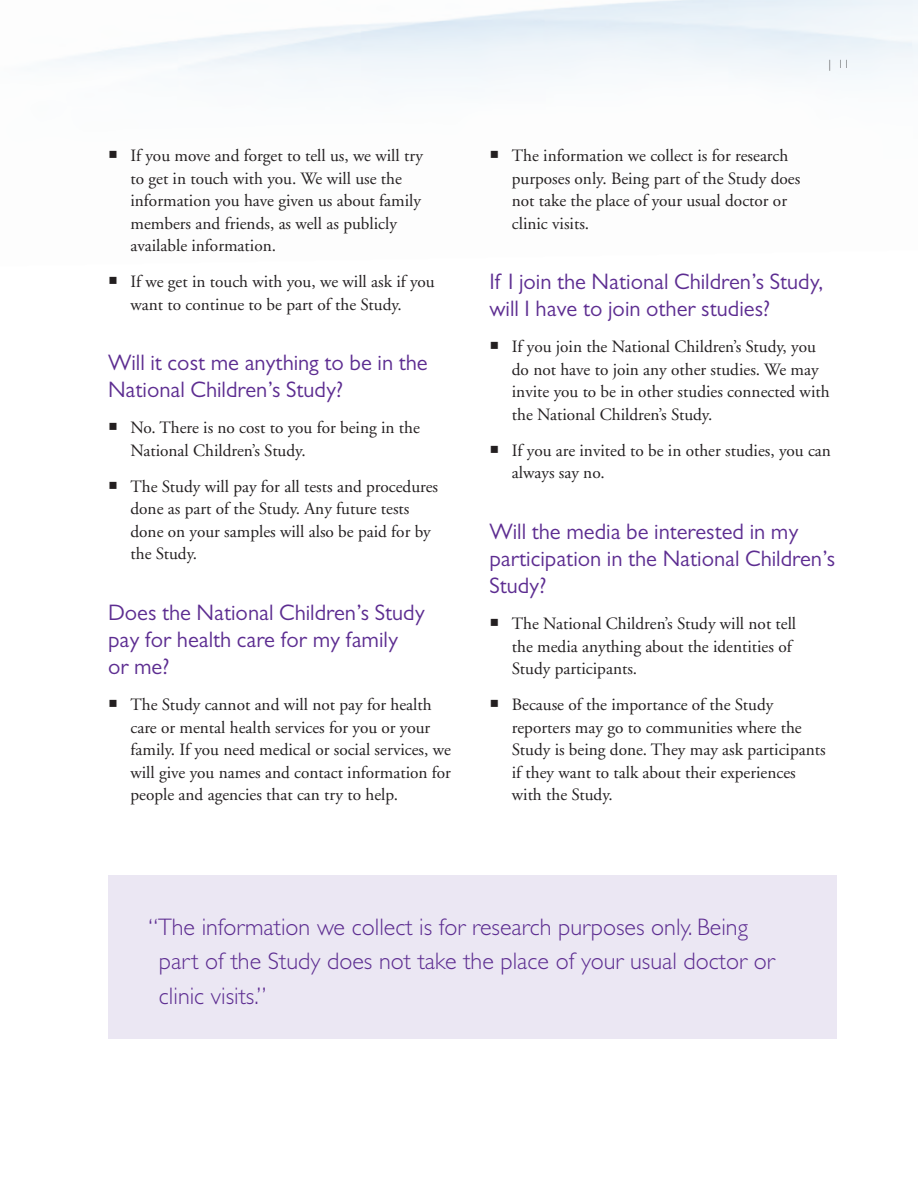
<style>
.page{position:relative;width:918px;height:1188px;background:#fff}
.page>*{position:absolute;margin:0;border:0;box-sizing:border-box;transform-origin:0 0}
.Pull_Quotes{font:300 24px/34.5px "Gill Sans";color:#5d2d91}
._1_Head{font:22.5px/27px "Gill Sans";color:#5d2d91}
._1_Main_Bullet{font:17.25px/22.5px "Adobe Garamond";color:#231f20}
.t1{font:300 12px "Gill Sans";color:#57585a}
</style>
<div class="page">
<div style="left:108px;top:875px;width:729px;height:164px;background:#ebe7f3"></div>
<p class="_1_Main_Bullet" style="left:130px;top:145px;width:294px">If you move and forget to tell us, we will try to get in touch with you. We will use the information you have given us about family members and friends, as well as publicly available information.</p>
<p class="_1_Main_Bullet" style="left:130px;top:271px;width:306px">If we get in touch with you, we will ask if you want to continue to be part of the Study.</p>
<p class="_1_Head" style="left:108px;top:349px;width:321px">Will it cost me anything to be in the<br>National Children’s Study?</p>
<p class="_1_Main_Bullet" style="left:130px;top:417px;width:291px">No. There is no cost to you for being in the<br>National Children’s Study.</p>
<p class="_1_Main_Bullet" style="left:130px;top:476px;width:309px">The Study will pay for all tests and procedures done as part of the Study. Any future tests done on your samples will also be paid for by the Study.</p>
<p class="_1_Head" style="left:108px;top:599px;width:318px">Does the National Children’s Study pay for health care for my family<br>or me?</p>
<p class="_1_Main_Bullet" style="left:130px;top:694px;width:322px">The Study cannot and will not pay for health care or mental health services for you or your family. If you need medical or social services, we will give you names and contact information for people and agencies that can try to help.</p>
<p class="t1" style="left:829px;top:57px;width:23px">| 11</p>
<p class="_1_Main_Bullet" style="left:512px;top:145px;width:290px">The information we collect is for research purposes only. Being part of the Study does not take the place of your usual doctor or clinic visits.</p>
<p class="_1_Head" style="left:489px;top:268px;width:336px">If I join the National Children’s Study, will I have to join other studies?</p>
<p class="_1_Main_Bullet" style="left:512px;top:336px;width:319px">If you join the National Children’s Study, you do not have to join any other studies. We may invite you to be in other studies connected with the National Children’s Study.</p>
<p class="_1_Main_Bullet" style="left:512px;top:440px;width:321px">If you are invited to be in other studies, you can always say no.</p>
<p class="_1_Head" style="left:489px;top:518px;width:347px">Will the media be interested in my participation in the National Children’s<br>Study?</p>
<p class="_1_Main_Bullet" style="left:512px;top:613px;width:286px">The National Children’s Study will not tell the media anything about the identities of<br>Study participants.</p>
<p class="_1_Main_Bullet" style="left:512px;top:694px;width:315px">Because of the importance of the Study reporters may go to communities where the Study is being done. They may ask participants if they want to talk about their experiences with the Study.</p>
<p class="Pull_Quotes" style="left:159px;top:910px;width:617px;text-indent:-10px">“The information we collect is for research purposes only. Being part of the Study does not take the place of your usual doctor or clinic visits.”</p>
</div>
